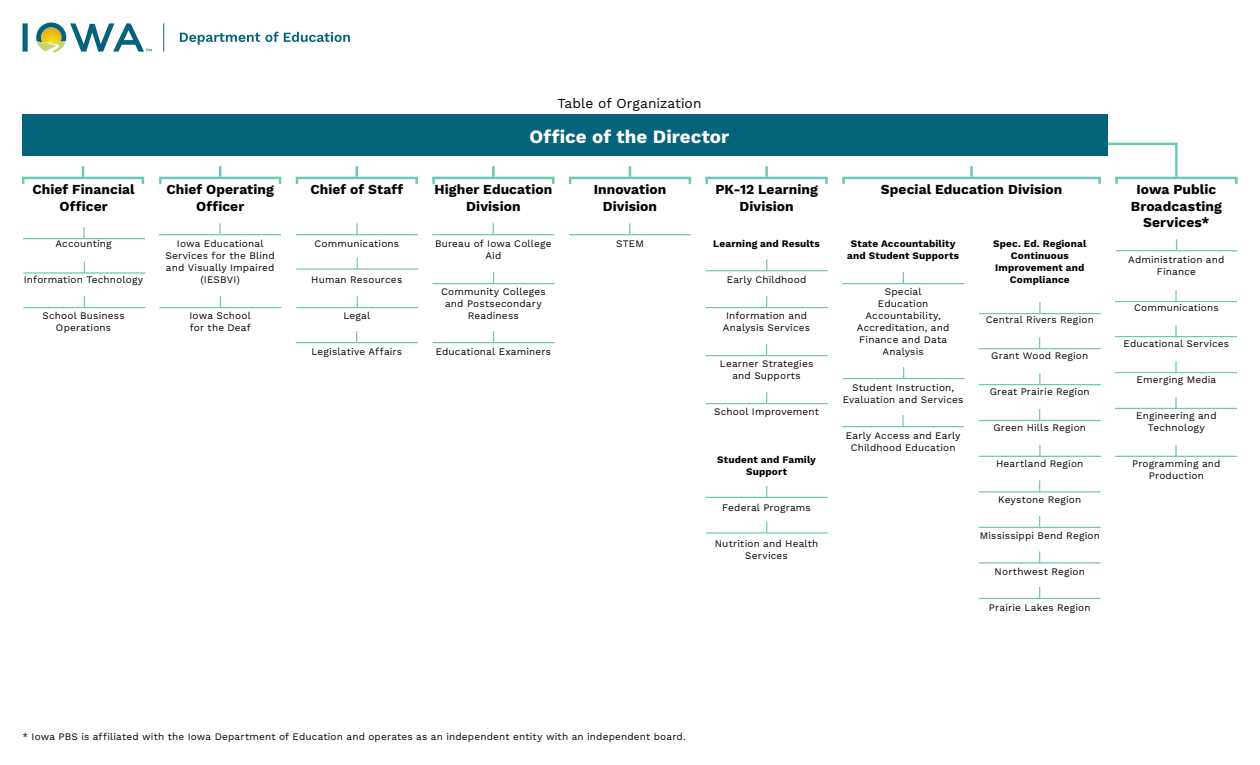
<style>
.page{position:relative;width:1260px;height:765px;background:#fff}
.page>*{position:absolute;margin:0;border:0;box-sizing:border-box;transform-origin:0 0}
.t1{font:700 18.75px "Work Sans";color:#fff}
.t2{font:700 13.75px/16.5px "Work Sans";letter-spacing:.005em;color:#000;text-align:center}
.t3{font:13.75px "Work Sans";color:#000}
.t4{font:10px/12px "Work Sans";letter-spacing:.015em;color:#000;text-align:center}
.t5{font:700 10px/12px "Work Sans";letter-spacing:.015em;color:#000;text-align:center}
</style>
<div class="page">
<svg style="left:22px;top:23px;width:6px;height:29px"></svg>
<svg style="left:36px;top:23px;width:115px;height:30px"></svg>
<svg style="left:163px;top:23px;width:1px;height:29px"></svg>
<svg style="left:180px;top:32px;width:170px;height:13px"></svg>
<hr style="left:842px;top:283px;width:122px;height:1px;background:#70c7b8">
<hr style="left:1115px;top:177px;width:123px;height:2px;background:#70c7b8">
<svg style="left:1235px;top:178px;width:3px;height:6px"></svg>
<svg style="left:219px;top:166px;width:2px;height:11px"></svg>
<hr style="left:159px;top:177px;width:122px;height:2px;background:#70c7b8">
<svg style="left:159px;top:179px;width:3px;height:5px"></svg>
<svg style="left:356px;top:166px;width:2px;height:11px"></svg>
<hr style="left:296px;top:177px;width:122px;height:2px;background:#70c7b8">
<svg style="left:415px;top:179px;width:3px;height:5px"></svg>
<svg style="left:492px;top:166px;width:3px;height:11px"></svg>
<hr style="left:432px;top:177px;width:123px;height:2px;background:#70c7b8">
<svg style="left:552px;top:178px;width:3px;height:6px"></svg>
<svg style="left:432px;top:178px;width:3px;height:6px"></svg>
<svg style="left:629px;top:166px;width:2px;height:11px"></svg>
<hr style="left:569px;top:177px;width:122px;height:2px;background:#70c7b8">
<svg style="left:765px;top:166px;width:3px;height:11px"></svg>
<hr style="left:705px;top:177px;width:123px;height:2px;background:#70c7b8">
<svg style="left:825px;top:178px;width:3px;height:6px"></svg>
<svg style="left:970px;top:166px;width:3px;height:11px"></svg>
<hr style="left:842px;top:177px;width:259px;height:2px;background:#70c7b8">
<svg style="left:1098px;top:142px;width:81px;height:42px"></svg>
<svg style="left:842px;top:178px;width:3px;height:6px"></svg>
<svg style="left:82px;top:166px;width:2px;height:11px"></svg>
<hr style="left:22px;top:177px;width:122px;height:2px;background:#70c7b8">
<hr style="left:843px;top:378px;width:122px;height:1px;background:#70c7b8">
<svg style="left:902px;top:415px;width:2px;height:11px"></svg>
<hr style="left:842px;top:426px;width:122px;height:1px;background:#70c7b8">
<hr style="left:1116px;top:250px;width:122px;height:1px;background:#70c7b8">
<svg style="left:1175px;top:290px;width:2px;height:11px"></svg>
<hr style="left:1115px;top:301px;width:122px;height:1px;background:#70c7b8">
<svg style="left:1175px;top:325px;width:2px;height:11px"></svg>
<hr style="left:1115px;top:336px;width:122px;height:1px;background:#70c7b8">
<svg style="left:1175px;top:361px;width:2px;height:11px"></svg>
<hr style="left:1115px;top:372px;width:122px;height:1px;background:#70c7b8">
<svg style="left:1175px;top:397px;width:2px;height:11px"></svg>
<hr style="left:1115px;top:408px;width:122px;height:1px;background:#70c7b8">
<svg style="left:1175px;top:445px;width:2px;height:11px"></svg>
<hr style="left:1115px;top:456px;width:122px;height:1px;background:#70c7b8">
<svg style="left:1039px;top:445px;width:2px;height:11px"></svg>
<hr style="left:979px;top:456px;width:122px;height:1px;background:#70c7b8">
<hr style="left:979px;top:420px;width:122px;height:1px;background:#70c7b8">
<hr style="left:979px;top:384px;width:122px;height:1px;background:#70c7b8">
<hr style="left:979px;top:348px;width:122px;height:1px;background:#70c7b8">
<svg style="left:1039px;top:302px;width:2px;height:11px"></svg>
<hr style="left:979px;top:313px;width:122px;height:1px;background:#70c7b8">
<hr style="left:979px;top:491px;width:122px;height:2px;background:#70c7b8">
<hr style="left:979px;top:527px;width:122px;height:1px;background:#70c7b8">
<hr style="left:979px;top:562px;width:122px;height:2px;background:#70c7b8">
<hr style="left:979px;top:598px;width:122px;height:1px;background:#70c7b8">
<hr style="left:706px;top:270px;width:122px;height:1px;background:#70c7b8">
<hr style="left:706px;top:355px;width:122px;height:1px;background:#70c7b8">
<hr style="left:706px;top:403px;width:122px;height:1px;background:#70c7b8">
<hr style="left:706px;top:497px;width:122px;height:1px;background:#70c7b8">
<hr style="left:706px;top:532px;width:122px;height:2px;background:#70c7b8">
<hr style="left:569px;top:234px;width:122px;height:1px;background:#70c7b8">
<hr style="left:432px;top:234px;width:122px;height:1px;background:#70c7b8">
<svg style="left:356px;top:223px;width:2px;height:11px"></svg>
<hr style="left:296px;top:234px;width:122px;height:1px;background:#70c7b8">
<svg style="left:219px;top:223px;width:2px;height:11px"></svg>
<hr style="left:159px;top:234px;width:122px;height:1px;background:#70c7b8">
<svg style="left:83px;top:227px;width:2px;height:11px"></svg>
<hr style="left:23px;top:238px;width:122px;height:1px;background:#70c7b8">
<hr style="left:433px;top:342px;width:122px;height:1px;background:#70c7b8">
<hr style="left:433px;top:283px;width:122px;height:1px;background:#70c7b8">
<hr style="left:296px;top:268px;width:122px;height:2px;background:#70c7b8">
<hr style="left:159px;top:307px;width:122px;height:1px;background:#70c7b8">
<hr style="left:23px;top:272px;width:122px;height:2px;background:#70c7b8">
<hr style="left:23px;top:307px;width:122px;height:1px;background:#70c7b8">
<hr style="left:296px;top:342px;width:122px;height:1px;background:#70c7b8">
<hr style="left:296px;top:307px;width:122px;height:1px;background:#70c7b8">
<div style="left:22px;top:115px;width:1086px;height:41px;background:#05637a"></div>
<hr style="left:706px;top:307px;width:122px;height:1px;background:#70c7b8">
<p class="t2" style="left:32px;top:182px;width:104px">Chief Financial<br>Officer</p>
<p class="t4" style="left:55px;top:238px;width:58px">Accounting</p>
<p class="t4" style="left:24px;top:274px;width:121px">Information Technology</p>
<p class="t4" style="left:43px;top:310px;width:84px">School Business<br>Operations</p>
<p class="t2" style="left:166px;top:182px;width:109px">Chief Operating<br>Officer</p>
<p class="t4" style="left:166px;top:238px;width:111px">Iowa Educational<br>Services for the Blind and Visually Impaired (IESBVI)</p>
<p class="t4" style="left:190px;top:310px;width:63px;text-align:left">Iowa School for the Deaf</p>
<p class="t2" style="left:310px;top:182px;width:94px">Chief of Staff</p>
<p class="t4" style="left:314px;top:238px;width:86px">Communications</p>
<p class="t4" style="left:311px;top:274px;width:92px">Human Resources</p>
<p class="t4" style="left:343px;top:310px;width:28px">Legal</p>
<p class="t4" style="left:311px;top:346px;width:92px">Legislative Affairs</p>
<p class="t3" style="left:557px;top:95px;width:146px">Table of Organization</p>
<p class="t1" style="left:530px;top:125px;width:201px">Office of the Director</p>
<p class="t2" style="left:435px;top:182px;width:119px">Higher Education<br>Division</p>
<p class="t4" style="left:435px;top:238px;width:118px">Bureau of Iowa College<br>Aid</p>
<p class="t4" style="left:441px;top:286px;width:106px">Community Colleges and Postsecondary<br>Readiness</p>
<p class="t4" style="left:436px;top:346px;width:117px">Educational Examiners</p>
<p class="t2" style="left:594px;top:182px;width:74px">Innovation<br>Division</p>
<p class="t4" style="left:616px;top:238px;width:29px">STEM</p>
<p class="t2" style="left:715px;top:182px;width:104px">PK-12 Learning<br>Division</p>
<p class="t5" style="left:713px;top:238px;width:108px">Learning and Results</p>
<p class="t4" style="left:727px;top:274px;width:81px">Early Childhood</p>
<p class="t4" style="left:723px;top:310px;width:89px">Information and<br>Analysis Services</p>
<p class="t4" style="left:720px;top:358px;width:95px">Learner Strategies</p>
<p class="t4" style="left:732px;top:370px;width:70px">and Supports</p>
<p class="t4" style="left:714px;top:406px;width:106px">School Improvement</p>
<p class="t5" style="left:717px;top:454px;width:100px">Student and Family<br>Support</p>
<p class="t4" style="left:722px;top:502px;width:90px">Federal Programs</p>
<p class="t4" style="left:715px;top:538px;width:105px">Nutrition and Health<br>Services</p>
<p class="t2" style="left:881px;top:182px;width:183px">Special Education Division</p>
<p class="t5" style="left:847px;top:238px;width:113px">State Accountability and Student Supports</p>
<p class="t4" style="left:885px;top:286px;width:38px">Special</p>
<p class="t4" style="left:857px;top:298px;width:94px">Education<br>Accountability,<br>Accreditation, and</p>
<p class="t4" style="left:859px;top:334px;width:89px">Finance and Data<br>Analysis</p>
<p class="t4" style="left:843px;top:382px;width:122px">Student Instruction,<br>Evaluation and Services</p>
<p class="t4" style="left:846px;top:430px;width:116px">Early Access and Early<br>Childhood Education</p>
<p class="t5" style="left:993px;top:238px;width:95px">Spec. Ed. Regional<br>Continuous<br>Improvement and<br>Compliance</p>
<p class="t4" style="left:986px;top:314px;width:110px">Central Rivers Region</p>
<p class="t4" style="left:991px;top:350px;width:98px">Grant Wood Region</p>
<p class="t4" style="left:990px;top:386px;width:102px">Great Prairie Region</p>
<p class="t4" style="left:993px;top:422px;width:94px">Green Hills Region</p>
<p class="t4" style="left:996px;top:458px;width:89px">Heartland Region</p>
<p class="t4" style="left:998px;top:494px;width:85px">Keystone Region</p>
<p class="t4" style="left:980px;top:530px;width:122px">Mississippi Bend Region</p>
<p class="t4" style="left:995px;top:566px;width:92px">Northwest Region</p>
<p class="t4" style="left:989px;top:602px;width:103px">Prairie Lakes Region</p>
<p class="t2" style="left:1131px;top:182px;width:93px">Iowa Public<br>Broadcasting<br>Services*</p>
<p class="t4" style="left:1128px;top:254px;width:98px">Administration and<br>Finance</p>
<p class="t4" style="left:1134px;top:302px;width:86px">Communications</p>
<p class="t4" style="left:1124px;top:338px;width:107px">Educational Services</p>
<p class="t4" style="left:1137px;top:374px;width:81px">Emerging Media</p>
<p class="t4" style="left:1136px;top:410px;width:82px">Engineering and<br>Technology</p>
<p class="t4" style="left:1132px;top:458px;width:90px">Programming and<br>Production</p>
<p class="t4" style="left:22px;top:731px;width:665px">* Iowa PBS is affiliated with the Iowa Department of Education and operates as an independent entity with an independent board.</p>
</div>
